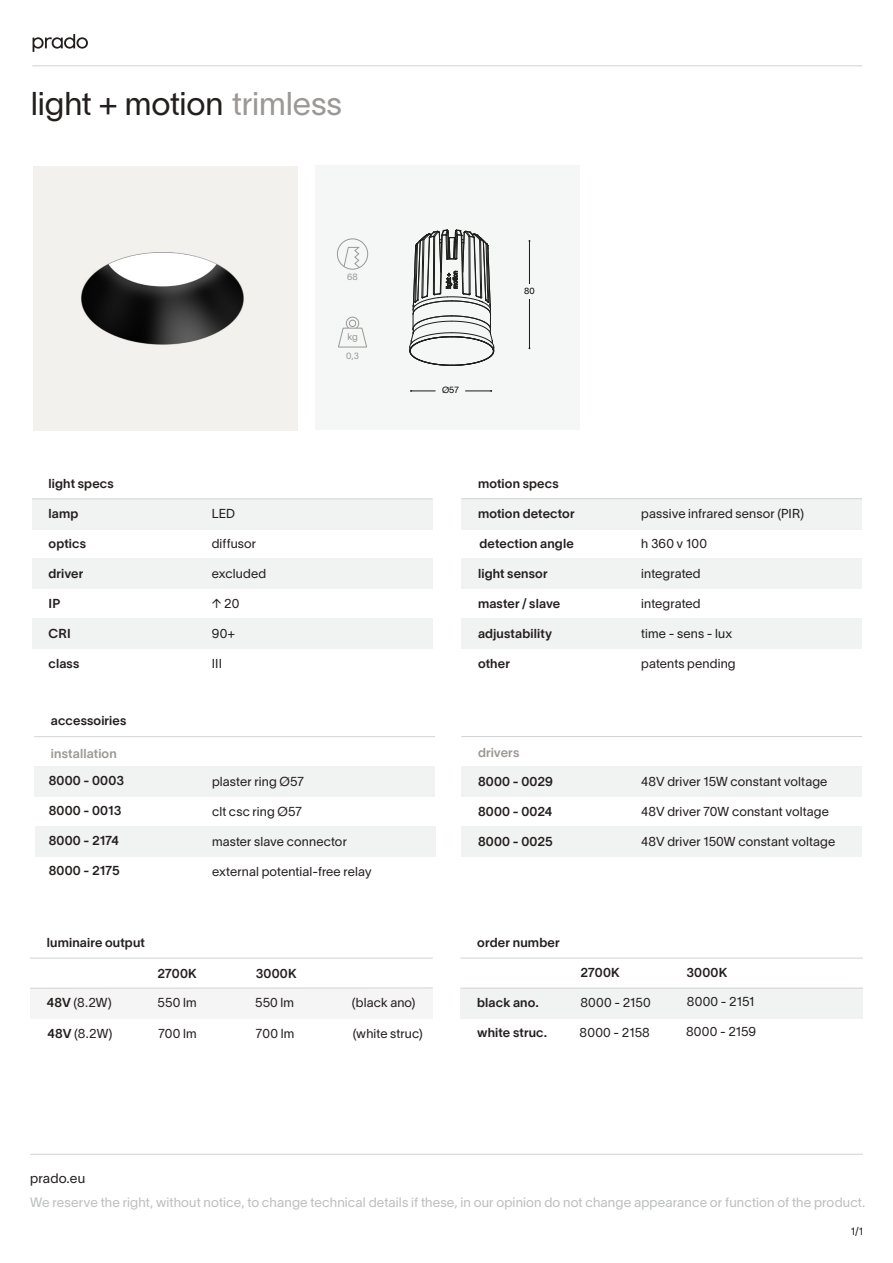
<style>
.page{position:relative;width:893px;height:1263px;background:#fff}
.page>*{position:absolute;margin:0;border:0;box-sizing:border-box;transform-origin:0 0}
.t1{font:32.25px "Lausanne 300";letter-spacing:-.005em;color:#231f1e}
.t2{font:13.5px "Lausanne 300";letter-spacing:.01em;color:#231f1e}
.t3{font:13.35px "Lausanne 300";letter-spacing:.01em;color:#bcbec0}
.t4{font:12.75px "Lausanne 300";letter-spacing:.01em;color:#231f1e}
.t5{font:12.75px "Lausanne 600";letter-spacing:.015em;color:#231f1e}
.t6{font:12.75px "Lausanne 600";letter-spacing:.01em;color:#9b9895}
.t7{font:10.5px "Lausanne 300";color:#231f1e}
.t8{font:9.45px "Lausanne 300";color:#9b9895}
.t9{font:9px "Lausanne 300";color:#9b9895}
.t10{font:8.85px "Lausanne 300";color:#000}
.s1{color:#9b9895}
.s2{font-family:"Lausanne 600"}
</style>
<div class="page">
<hr style="left:30px;top:1154px;width:833px;height:1px;background:#d1d3d4">
<div style="left:34px;top:766px;width:401px;height:30px;background:#f1f2f2"></div>
<div style="left:461px;top:766px;width:401px;height:30px;background:#f1f2f2"></div>
<div style="left:461px;top:826px;width:401px;height:30px;background:#f1f2f2"></div>
<hr style="left:34px;top:736px;width:401px;height:1px;background:#d1d3d4">
<hr style="left:461px;top:736px;width:401px;height:1px;background:#d1d3d4">
<div style="left:32px;top:499px;width:401px;height:30px;background:#f1f2f2"></div>
<div style="left:32px;top:559px;width:401px;height:30px;background:#f1f2f2"></div>
<div style="left:32px;top:619px;width:401px;height:30px;background:#f1f2f2"></div>
<hr style="left:32px;top:498px;width:401px;height:1px;background:#d1d3d4">
<div style="left:461px;top:988px;width:402px;height:30px;background:#f1f2f2"></div>
<hr style="left:461px;top:958px;width:402px;height:1px;background:#d1d3d4">
<hr style="left:461px;top:988px;width:402px;height:1px;background:#d1d3d4">
<hr style="left:32px;top:65px;width:830px;height:1px;background:#d1d3d4">
<svg style="left:33px;top:34px;width:55px;height:18px"></svg>
<div style="left:315px;top:166px;width:264px;height:264px;background:#f5f6f6"></div>
<div style="left:337px;top:239px;width:31px;height:31px;border:1px solid #9b9895;border-radius:50%"></div>
<svg style="left:343px;top:247px;width:17px;height:21px"></svg>
<svg style="left:346px;top:317px;width:13px;height:12px"></svg>
<div style="left:346px;top:317px;width:13px;height:13px;border:1px solid #9b9895;border-radius:50%"></div>
<div style="left:349px;top:320px;width:7px;height:6px;background:#f5f6f6;border-radius:50%"></div>
<div style="left:349px;top:320px;width:7px;height:7px;border:1px solid #9b9895;border-radius:50%"></div>
<svg style="left:338px;top:327px;width:29px;height:21px"></svg>
<div style="left:30px;top:988px;width:403px;height:30px;background:#f1f2f2"></div>
<hr style="left:30px;top:958px;width:403px;height:1px;background:#d1d3d4">
<hr style="left:30px;top:987px;width:403px;height:1px;background:#d1d3d4">
<div style="left:461px;top:499px;width:401px;height:30px;background:#f1f2f2"></div>
<div style="left:461px;top:559px;width:401px;height:30px;background:#f1f2f2"></div>
<div style="left:461px;top:619px;width:401px;height:30px;background:#f1f2f2"></div>
<hr style="left:461px;top:498px;width:401px;height:1px;background:#d1d3d4">
<div style="left:35px;top:826px;width:400px;height:30px;background:#f1f2f2"></div>
<hr style="left:529px;top:241px;width:1px;height:107px;background:#1a1a1a">
<hr style="left:411px;top:391px;width:80px;height:1px;background:#1a1a1a">
<svg style="left:409px;top:229px;width:85px;height:137px"></svg>
<img style="left:33px;top:166px;width:264px;height:264px">
<h1 class="t1" style="left:31px;top:83px;width:313px">light + motion <span class="s1">trimless</span></h1>
<p class="t9" style="left:347px;top:271px;width:12px">68</p>
<p class="t10" style="left:524px;top:286px;width:12px">80</p>
<p class="t8" style="left:347px;top:331px;width:12px">kg</p>
<p class="t9" style="left:346px;top:350px;width:14px">0,3</p>
<p class="t10" style="left:442px;top:385px;width:18px">Ø57</p>
<p class="t5" style="left:49px;top:476px;width:67px">light specs</p>
<p class="t5" style="left:49px;top:506px;width:31px">lamp</p>
<p class="t4" style="left:212px;top:506px;width:25px">LED</p>
<p class="t5" style="left:49px;top:535px;width:39px">optics</p>
<p class="t4" style="left:212px;top:535px;width:46px">diffusor</p>
<p class="t5" style="left:49px;top:565px;width:36px">driver</p>
<p class="t4" style="left:212px;top:565px;width:56px">excluded</p>
<p class="t5" style="left:478px;top:476px;width:82px">motion specs</p>
<p class="t5" style="left:478px;top:506px;width:98px">motion detector</p>
<p class="t4" style="left:641px;top:506px;width:164px">passive infrared sensor (PIR)</p>
<p class="t5" style="left:479px;top:535px;width:96px">detection angle</p>
<p class="t4" style="left:641px;top:535px;width:67px">h 360 v 100</p>
<p class="t5" style="left:478px;top:565px;width:71px">light sensor</p>
<p class="t4" style="left:641px;top:565px;width:61px">integrated</p>
<p class="t5" style="left:49px;top:595px;width:13px">IP</p>
<p class="t4" style="left:212px;top:595px;width:29px">↑ 20</p>
<p class="t5" style="left:478px;top:595px;width:84px">master / slave</p>
<p class="t4" style="left:641px;top:595px;width:61px">integrated</p>
<p class="t5" style="left:49px;top:625px;width:24px">CRI</p>
<p class="t4" style="left:212px;top:625px;width:25px">90+</p>
<p class="t5" style="left:478px;top:625px;width:76px">adjustability</p>
<p class="t4" style="left:641px;top:625px;width:93px">time - sens - lux</p>
<p class="t5" style="left:49px;top:655px;width:32px">class</p>
<p class="t4" style="left:212px;top:655px;width:12px">III</p>
<p class="t5" style="left:478px;top:655px;width:33px">other</p>
<p class="t4" style="left:641px;top:655px;width:96px">patents pending</p>
<p class="t5" style="left:51px;top:713px;width:77px">accessoiries</p>
<p class="t6" style="left:51px;top:745px;width:67px">installation</p>
<p class="t6" style="left:478px;top:744px;width:43px">drivers</p>
<p class="t5" style="left:49px;top:772px;width:77px">8000 - 0003</p>
<p class="t4" style="left:212px;top:774px;width:94px">plaster ring Ø57</p>
<p class="t5" style="left:478px;top:773px;width:76px">8000 - 0029</p>
<p class="t4" style="left:641px;top:773px;width:188px">48V driver 15W constant voltage</p>
<p class="t5" style="left:478px;top:803px;width:76px">8000 - 0024</p>
<p class="t4" style="left:641px;top:803px;width:189px">48V driver 70W constant voltage</p>
<p class="t5" style="left:478px;top:833px;width:76px">8000 - 0025</p>
<p class="t4" style="left:641px;top:833px;width:196px">48V driver 150W constant voltage</p>
<p class="t5" style="left:49px;top:802px;width:74px">8000 - 0013</p>
<p class="t4" style="left:212px;top:804px;width:92px">clt csc ring Ø57</p>
<p class="t5" style="left:49px;top:832px;width:72px">8000 - 2174</p>
<p class="t4" style="left:212px;top:834px;width:136px">master slave connector</p>
<p class="t5" style="left:49px;top:862px;width:72px">8000 - 2175</p>
<p class="t4" style="left:212px;top:863px;width:161px">external potential-free relay</p>
<p class="t5" style="left:47px;top:934px;width:100px">luminaire output</p>
<p class="t5" style="left:477px;top:934px;width:84px">order number</p>
<p class="t5" style="left:158px;top:965px;width:41px">2700K</p>
<p class="t5" style="left:256px;top:965px;width:42px">3000K</p>
<p class="t5" style="left:580px;top:965px;width:41px">2700K</p>
<p class="t5" style="left:686px;top:965px;width:42px">3000K</p>
<p class="t4" style="left:47px;top:994px;width:67px"><span class="s2">48V</span> (8.2W)</p>
<p class="t4" style="left:158px;top:995px;width:40px">550 lm</p>
<p class="t4" style="left:255px;top:995px;width:40px">550 lm</p>
<p class="t4" style="left:48px;top:1025px;width:67px"><span class="s2">48V</span> (8.2W)</p>
<p class="t4" style="left:158px;top:1025px;width:40px">700 lm</p>
<p class="t4" style="left:256px;top:1025px;width:40px">700 lm</p>
<p class="t4" style="left:352px;top:994px;width:65px">(black ano)</p>
<p class="t4" style="left:353px;top:1025px;width:72px">(white struc)</p>
<p class="t5" style="left:477px;top:995px;width:63px">black ano.</p>
<p class="t4" style="left:580px;top:995px;width:72px">8000 - 2150</p>
<p class="t5" style="left:477px;top:1025px;width:71px">white struc.</p>
<p class="t4" style="left:580px;top:1025px;width:72px">8000 - 2158</p>
<p class="t4" style="left:687px;top:994px;width:69px">8000 - 2151</p>
<p class="t4" style="left:686px;top:1024px;width:72px">8000 - 2159</p>
<p class="t2" style="left:30px;top:1169px;width:56px">prado.eu</p>
<p class="t3" style="left:30px;top:1193px;width:837px">We reserve the right, without notice, to change technical details if these, in our opinion do not change appearance or function of the product.</p>
<p class="t7" style="left:851px;top:1224px;width:14px">1/1</p>
</div>
